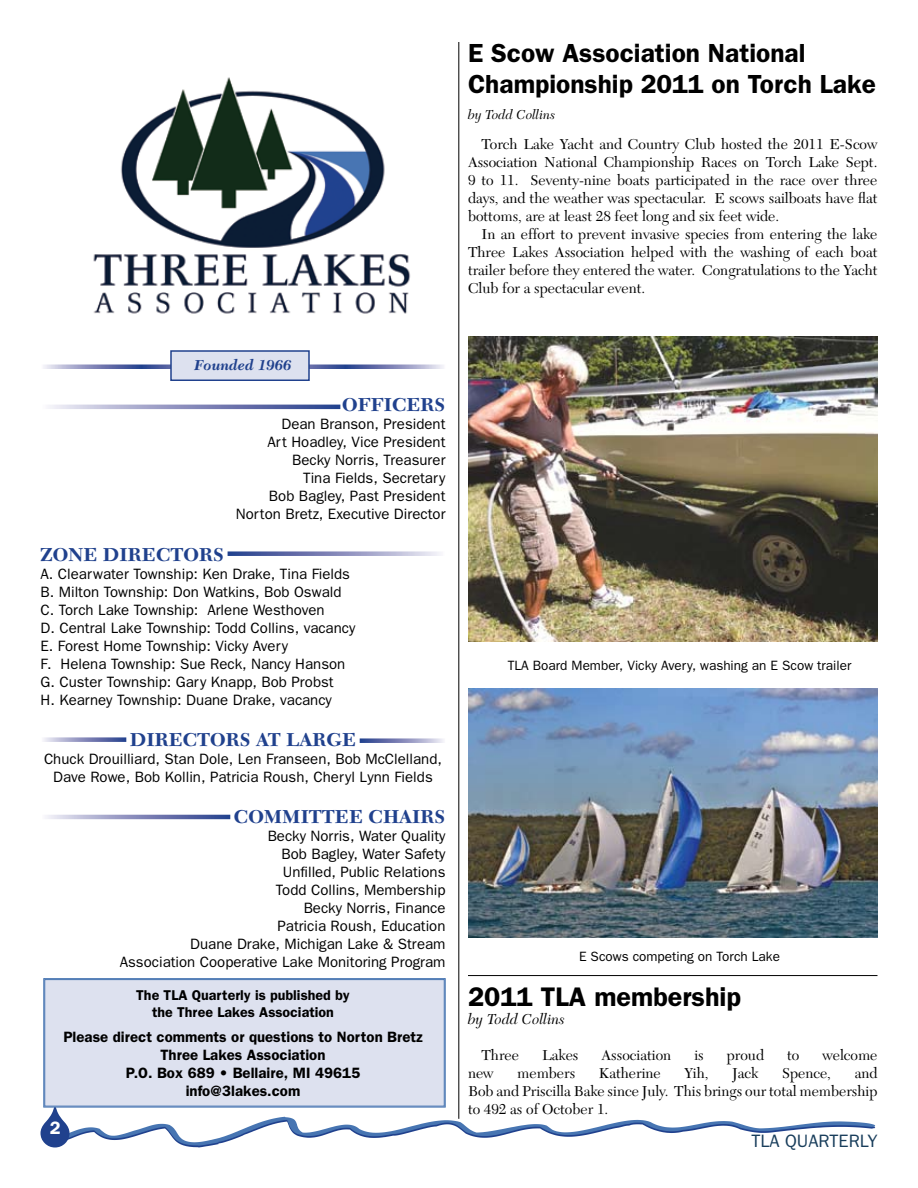
<style>
.page{position:relative;width:918px;height:1188px;background:#fff}
.page>*{position:absolute;margin:0;border:0;box-sizing:border-box;transform-origin:0 0}
.t1{font:600 27px "Franklin Gothic";color:#000}
.t2{font:600 26.25px/31.5px "Franklin Gothic";color:#000}
.t3{font:700 19.5px "New Caledonia";color:#20418d}
.t4{font:18px "Franklin Gothic";color:#183d5b}
.t5{font:600 18px "Franklin Gothic";color:#fff}
.t6{font:15px/18px "Franklin Gothic";color:#000;text-align:right}
.t7{font:15px/18px "New Caledonia";color:#000;text-align:justify}
.t8{font:600 15px/18px "Franklin Gothic";color:#000;text-align:center}
.t9{font:italic 15px "New Caledonia";color:#000}
.t10{font:italic 700 15px "New Caledonia";color:#20418d}
.t11{font:600 14.25px/17.1px "Franklin Gothic";color:#000;text-align:center}
.t12{font:13.5px "Franklin Gothic";color:#000}
.t13{font:italic 13.5px "New Caledonia";color:#000}
</style>
<div class="page">
<svg style="left:40px;top:1104px;width:835px;height:44px"></svg>
<div style="left:43px;top:978px;width:403px;height:130px;background:#dde1ef"></div>
<div style="left:44px;top:979px;width:401px;height:127px;border:1px solid #4775b2"></div>
<svg style="left:43px;top:364px;width:401px;height:5px"></svg>
<img style="left:93px;top:77px;width:318px;height:237px">
<div style="left:171px;top:351px;width:138px;height:29px;background:#dde1ef"></div>
<div style="left:170px;top:350px;width:140px;height:31px;border:2px solid #20418d"></div>
<svg style="left:49px;top:405px;width:291px;height:4px"></svg>
<svg style="left:228px;top:551px;width:212px;height:5px"></svg>
<svg style="left:46px;top:815px;width:184px;height:4px"></svg>
<svg style="left:43px;top:737px;width:83px;height:5px"></svg>
<svg style="left:360px;top:738px;width:84px;height:5px"></svg>
<hr style="left:459px;top:42px;width:1px;height:1077px;background:#000">
<hr style="left:468px;top:975px;width:410px;height:1px;background:#000">
<img style="left:468px;top:336px;width:409px;height:306px">
<img style="left:468px;top:688px;width:410px;height:250px">
<h2 class="t2" style="left:468px;top:36px;width:409px">E Scow Association National<br>Championship 2011 on Torch Lake</h2>
<p class="t13" style="left:468px;top:107px;width:89px">by Todd Collins</p>
<p class="t7" style="left:468px;top:136px;width:411px;text-indent:14px">Torch Lake Yacht and Country Club hosted the 2011 E-Scow Association National Championship Races on Torch Lake Sept.<br>9 to 11. Seventy-nine boats participated in the race over three days, and the weather was spectacular. E scows sailboats have flat bottoms, are at least 28 feet long and six feet wide.</p>
<p class="t7" style="left:468px;top:226px;width:411px;text-indent:14px">In an effort to prevent invasive species from entering the lake Three Lakes Association helped with the washing of each boat trailer before they entered the water. Congratulations to the Yacht Club for a spectacular event.</p>
<p class="t10" style="left:195px;top:356px;width:98px">Founded 1966</p>
<h3 class="t3" style="left:342px;top:393px;width:105px">OFFICERS</h3>
<p class="t6" style="left:236px;top:415px;width:211px">Dean Branson, President<br>Art Hoadley, Vice President<br>Becky Norris, Treasurer<br>Tina Fields, Secretary<br>Bob Bagley, Past President<br>Norton Bretz, Executive Director</p>
<h3 class="t3" style="left:40px;top:543px;width:185px">ZONE DIRECTORS</h3>
<p class="t6" style="left:40px;top:564px;width:316px;text-align:left">A. Clearwater Township: Ken Drake, Tina Fields B. Milton Township: Don Watkins, Bob Oswald C. Torch Lake Township: Arlene Westhoven<br>D. Central Lake Township: Todd Collins, vacancy E. Forest Home Township: Vicky Avery<br>F. Helena Township: Sue Reck, Nancy Hanson G. Custer Township: Gary Knapp, Bob Probst<br>H. Kearney Township: Duane Drake, vacancy</p>
<h3 class="t3" style="left:130px;top:728px;width:228px">DIRECTORS AT LARGE</h3>
<p class="t6" style="left:44px;top:750px;width:399px;text-align:center">Chuck Drouilliard, Stan Dole, Len Franseen, Bob McClelland,<br>Dave Rowe, Bob Kollin, Patricia Roush, Cheryl Lynn Fields</p>
<h3 class="t3" style="left:234px;top:806px;width:213px">COMMITTEE CHAIRS</h3>
<p class="t6" style="left:120px;top:827px;width:327px">Becky Norris, Water Quality<br>Bob Bagley, Water Safety<br>Unfilled, Public Relations<br>Todd Collins, Membership<br>Becky Norris, Finance<br>Patricia Roush, Education<br>Duane Drake, Michigan Lake &amp; Stream<br>Association Cooperative Lake Monitoring Program</p>
<p class="t11" style="left:136px;top:986px;width:215px">The TLA Quarterly is published by the Three Lakes Association</p>
<p class="t8" style="left:63px;top:1028px;width:361px">Please direct comments or questions to Norton Bretz<br>Three Lakes Association<br>P.O. Box 689 • Bellaire, MI 49615<br>info@3lakes.com</p>
<p class="t5" style="left:50px;top:1117px;width:12px">2</p>
<p class="t12" style="left:508px;top:657px;width:345px">TLA Board Member, Vicky Avery, washing an E Scow trailer</p>
<p class="t12" style="left:579px;top:949px;width:202px">E Scows competing on Torch Lake</p>
<h1 class="t1" style="left:468px;top:980px;width:275px">2011 TLA membership</h1>
<p class="t9" style="left:468px;top:1010px;width:99px">by Todd Collins</p>
<p class="t7" style="left:482px;top:1046px;width:39px">Three</p>
<p class="t7" style="left:542px;top:1046px;width:38px">Lakes</p>
<p class="t7" style="left:602px;top:1046px;width:71px">Association</p>
<p class="t7" style="left:694px;top:1046px;width:11px">is</p>
<p class="t7" style="left:727px;top:1046px;width:39px">proud</p>
<p class="t7" style="left:787px;top:1046px;width:14px">to</p>
<p class="t7" style="left:823px;top:1046px;width:56px">welcome</p>
<p class="t7" style="left:468px;top:1064px;width:27px">new</p>
<p class="t7" style="left:517px;top:1064px;width:60px">members</p>
<p class="t7" style="left:599px;top:1064px;width:63px">Katherine</p>
<p class="t7" style="left:685px;top:1064px;width:26px">Yih,</p>
<p class="t7" style="left:732px;top:1064px;width:28px">Jack</p>
<p class="t7" style="left:782px;top:1064px;width:51px">Spence,</p>
<p class="t7" style="left:468px;top:1064px;width:411px;text-indent:387px">and Bob and Priscilla Bake since July. This brings our total membership to 492 as of October 1.</p>
<p class="t4" style="left:752px;top:1131px;width:127px">TLA QUARTERLY</p>
</div>
